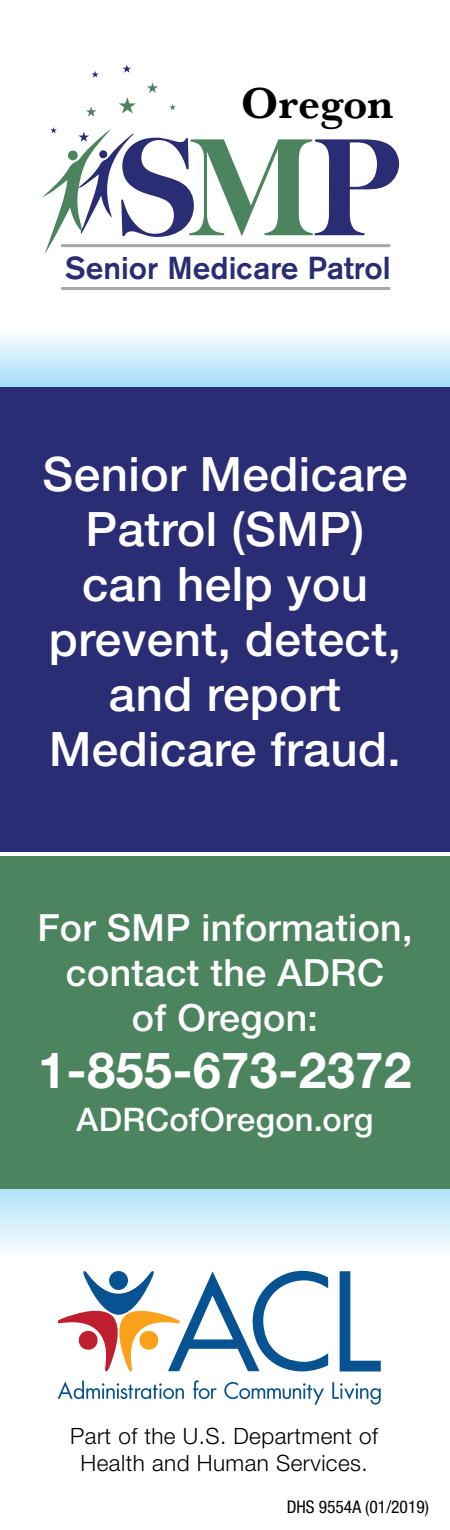
<style>
.page{position:relative;width:450px;height:1530px;background:#fff}
.page>*{position:absolute;margin:0;border:0;box-sizing:border-box;transform-origin:0 0}
.t1{font:800 133px "Baskerville Serial";color:#2a2c74}
.t2{font:700 50px "Helvetica Neue LT Std";letter-spacing:.01em;color:#fff}
.t3{font:500 47.5px/55px "Helvetica Neue LT Std";letter-spacing:.01em;color:#fff;text-align:center}
.t4{font:700 45px "Baskerville URW";color:#000}
.t5{font:500 37.5px/45px "Helvetica Neue LT Std";letter-spacing:.01em;color:#fff;text-align:center}
.t6{font:500 32.5px "Helvetica Neue LT Std";letter-spacing:.01em;color:#fff}
.t7{font:500 31.5px "Akzidenz Grotesk BE";color:#2a2c74}
.t8{font:300 22.5px/27.5px "Helvetica Neue LT Std";letter-spacing:.02em;color:#000;text-align:center}
.t9{font:condensed 17.5px "Helvetica Neue LT Std";color:#000}
.s1{color:#4c8460}
</style>
<div class="page">
<svg style="left:0;top:336px;width:450px;height:51px;background:#cbecfb"></svg>
<svg style="left:0;top:1189px;width:450px;height:122px"></svg>
<svg style="left:58px;top:1271px;width:270px;height:101px"></svg>
<svg style="left:340px;top:1271px;width:40px;height:101px"></svg>
<svg style="left:58px;top:1381px;width:126px;height:18px"></svg>
<svg style="left:193px;top:1380px;width:24px;height:19px"></svg>
<svg style="left:332px;top:1382px;width:48px;height:23px"></svg>
<svg style="left:224px;top:1382px;width:100px;height:23px"></svg>
<div style="left:0;top:387px;width:450px;height:464px;background:#2a2c74"></div>
<div style="left:0;top:856px;width:450px;height:333px;background:#4c8460"></div>
<svg style="left:119px;top:97px;width:17px;height:17px"></svg>
<svg style="left:86px;top:106px;width:11px;height:11px"></svg>
<svg style="left:169px;top:104px;width:7px;height:6px"></svg>
<svg style="left:147px;top:82px;width:11px;height:11px"></svg>
<svg style="left:123px;top:65px;width:8px;height:8px"></svg>
<svg style="left:92px;top:71px;width:7px;height:7px"></svg>
<svg style="left:42px;top:127px;width:92px;height:127px"></svg>
<hr style="left:62px;top:244px;width:327px;height:3px;background:#a7a9ac">
<hr style="left:62px;top:287px;width:327px;height:3px;background:#a7a9ac">
<p class="t4" style="left:241px;top:77px;width:154px">Oregon</p>
<p class="t1" style="left:116px;top:106px;width:286px">S<span class="s1">M</span>P</p>
<p class="t7" style="left:65px;top:248px;width:327px">Senior Medicare Patrol</p>
<p class="t3" style="left:43px;top:447px;width:366px">Senior Medicare<br>Patrol (SMP) can help you prevent, detect, and report<br>Medicare fraud.</p>
<p class="t5" style="left:37px;top:904px;width:377px">For SMP information, contact the ADRC<br>of Oregon:</p>
<p class="t2" style="left:38px;top:1039px;width:375px">1-855-673-2372</p>
<p class="t6" style="left:77px;top:1100px;width:298px">ADRCofOregon.org</p>
<p class="t8" style="left:70px;top:1421px;width:309px">Part of the U.S. Department of<br>Health and Human Services.</p>
<p class="t9" style="left:287px;top:1497px;width:144px">DHS 9554A (01/2019)</p>
</div>
